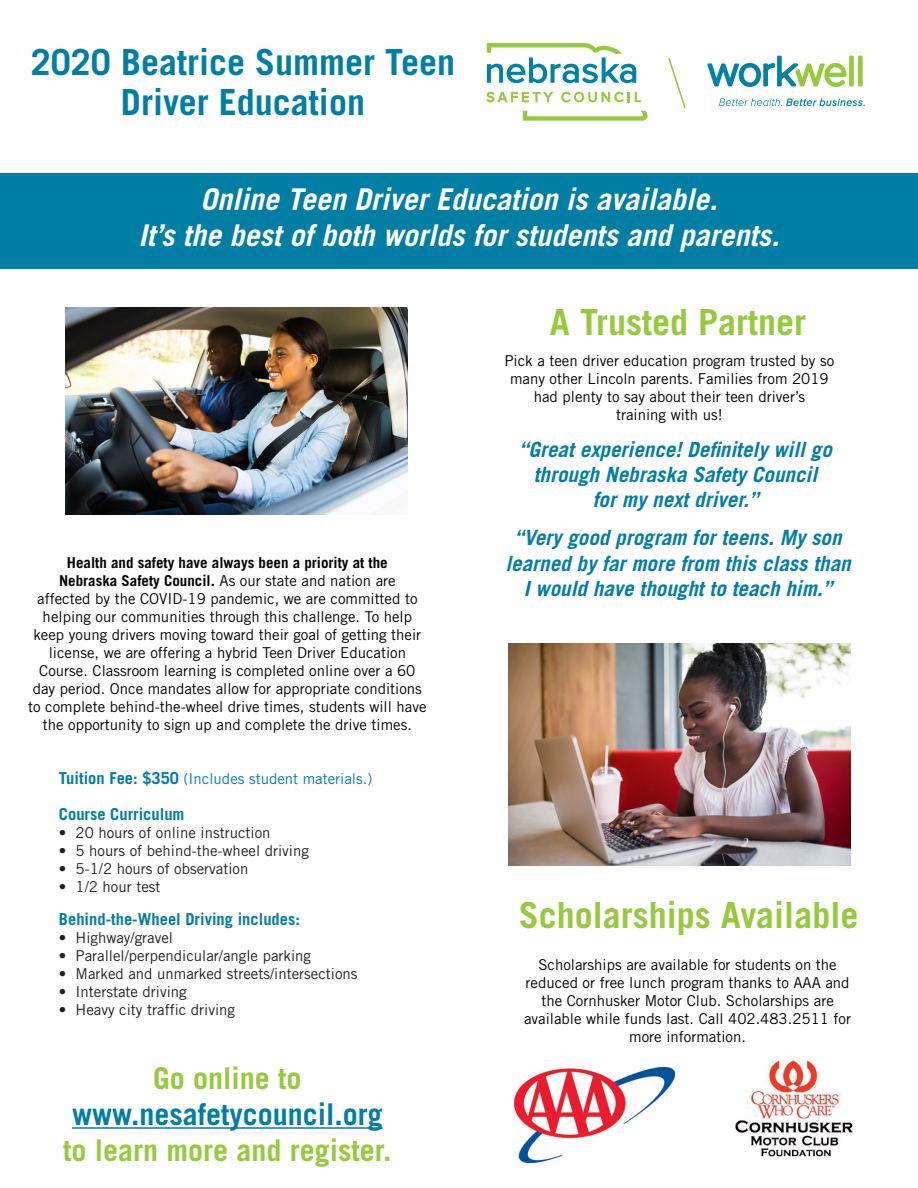
<style>
.page{position:relative;width:918px;height:1188px;background:#fff}
.page>*{position:absolute;margin:0;border:0;box-sizing:border-box;transform-origin:0 0}
.t1{font:700 36px/40.5px "Trade Gothic LT Std";color:#007ea4;text-align:center}
.t2{font:700 36px "Trade Gothic LT Std";color:#97c93c}
.t3{font:italic 700 30px "Trade Gothic LT Std";color:#fff}
.t4{font:700 30px "Trade Gothic LT Std";color:#97c93c}
.t5{font:700 30px "Trade Gothic LT Std";color:#007ea4}
.t6{font:italic 700 21px/25.2px "Trade Gothic LT Std";color:#007ea4;text-align:center}
.t7{font:700 16.5px "Trade Gothic LT Std";color:#007ea4}
.t8{font:15px/18px "Trade Gothic LT Std";color:#000;text-align:center}
.t9{font:15px "Trade Gothic LT Std";color:#231f20}
.t10{font:700 15px "Trade Gothic LT Std";color:#000}
.t11{font:15px "Trade Gothic LT Std";color:#007ea4}
.s1{font-weight:400}
.s2{font-weight:700;font-size:16.5px}
</style>
<div class="page">
<img style="left:66px;top:307px;width:342px;height:208px">
<div style="left:0;top:173px;width:918px;height:95px;background:#007ea4"></div>
<img style="left:515px;top:1067px;width:160px;height:96px">
<img style="left:735px;top:1056px;width:118px;height:101px">
<hr style="left:72px;top:1127px;width:311px;height:2px;background:#007ea4">
<svg style="left:719px;top:98px;width:146px;height:8px"></svg>
<svg style="left:668px;top:58px;width:18px;height:50px"></svg>
<div style="left:849px;top:56px;width:5px;height:30px;background:#97c93c"></div>
<div style="left:858px;top:56px;width:5px;height:30px;background:#97c93c"></div>
<svg style="left:707px;top:56px;width:139px;height:31px"></svg>
<svg style="left:486px;top:92px;width:67px;height:10px"></svg>
<svg style="left:561px;top:92px;width:80px;height:10px"></svg>
<svg style="left:523px;top:111px;width:125px;height:10px"></svg>
<svg style="left:487px;top:43px;width:149px;height:40px"></svg>
<img style="left:509px;top:644px;width:342px;height:221px">
<p class="t1" style="left:31px;top:41px;width:426px">2020 Beatrice Summer Teen<br>Driver Education</p>
<p class="t3" style="left:201px;top:181px;width:518px">Online Teen Driver Education is available.</p>
<p class="t3" style="left:138px;top:217px;width:643px">It’s the best of both worlds for students and parents.</p>
<p class="t2" style="left:550px;top:300px;width:258px">A Trusted Partner</p>
<p class="t10" style="left:67px;top:554px;width:322px">Health and safety have always been a priority at the</p>
<p class="t10" style="left:59px;top:572px;width:338px">Nebraska Safety Council. <span class="s1">As our state and nation are</span></p>
<p class="t8" style="left:28px;top:590px;width:400px">affected by the COVID-19 pandemic, we are committed to helping our communities through this challenge. To help keep young drivers moving toward their goal of getting their license, we are offering a hybrid Teen Driver Education Course. Classroom learning is completed online over a 60 day period. Once mandates allow for appropriate conditions to complete behind-the-wheel drive times, students will have the opportunity to sign up and complete the drive times.</p>
<p class="t11" style="left:59px;top:769px;width:315px"><span class="s2">Tuition Fee: $350</span> (Includes student materials.)</p>
<p class="t7" style="left:59px;top:804px;width:127px">Course Curriculum</p>
<p class="t9" style="left:59px;top:824px;width:213px">• 20 hours of online instruction</p>
<p class="t9" style="left:59px;top:842px;width:251px">• 5 hours of behind-the-wheel driving</p>
<p class="t9" style="left:59px;top:860px;width:191px">• 5-1/2 hours of observation</p>
<p class="t9" style="left:59px;top:878px;width:103px">• 1/2 hour test</p>
<p class="t7" style="left:59px;top:909px;width:243px">Behind-the-Wheel Driving includes:</p>
<p class="t9" style="left:59px;top:929px;width:116px">• Highway/gravel</p>
<p class="t9" style="left:59px;top:947px;width:254px">• Parallel/perpendicular/angle parking</p>
<p class="t9" style="left:59px;top:965px;width:300px">• Marked and unmarked streets/intersections</p>
<p class="t9" style="left:59px;top:983px;width:129px">• Interstate driving</p>
<p class="t9" style="left:59px;top:1001px;width:178px">• Heavy city traffic driving</p>
<p class="t4" style="left:153px;top:1060px;width:150px">Go online to</p>
<p class="t5" style="left:72px;top:1096px;width:312px">www.nesafetycouncil.org</p>
<p class="t4" style="left:63px;top:1132px;width:330px">to learn more and register.</p>
<p class="t8" style="left:504px;top:352px;width:331px">Pick a teen driver education program trusted by so many other Lincoln parents. Families from 2019 had plenty to say about their teen driver’s</p>
<p class="t8" style="left:616px;top:406px;width:108px">training with us!</p>
<p class="t6" style="left:519px;top:437px;width:314px">“Great experience! Definitely will go through Nebraska Safety Council</p>
<p class="t6" style="left:593px;top:488px;width:167px">for my next driver.”</p>
<p class="t6" style="left:505px;top:526px;width:347px">“Very good program for teens. My son learned by far more from this class than<br>I would have thought to teach him.”</p>
<p class="t2" style="left:519px;top:893px;width:341px">Scholarships Available</p>
<p class="t8" style="left:538px;top:955px;width:300px">Scholarships are available for students on the</p>
<p class="t8" style="left:526px;top:973px;width:326px">reduced or free lunch program thanks to AAA and the Cornhusker Motor Club. Scholarships are</p>
<p class="t8" style="left:524px;top:1009px;width:329px">available while funds last. Call 402.483.2511 for more information.</p>
</div>
